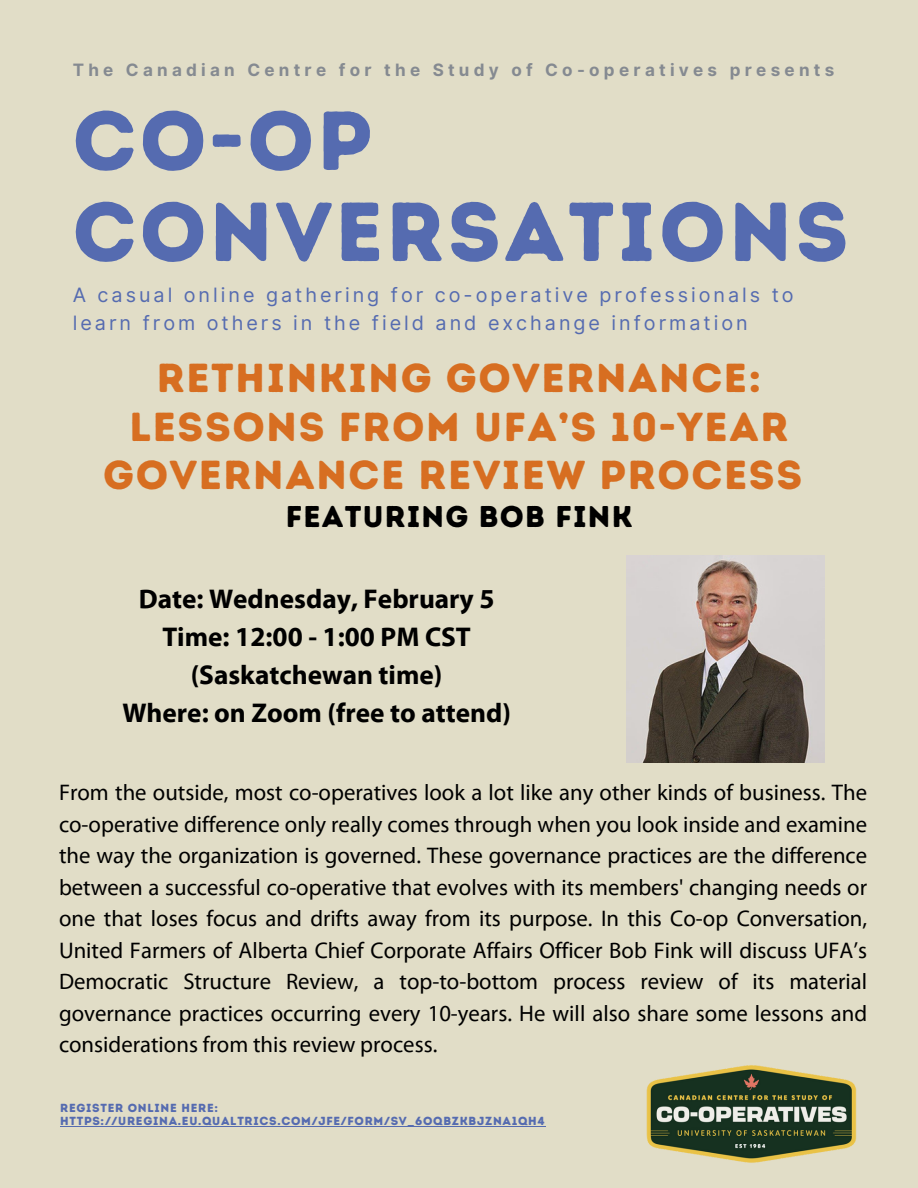
<style>
.page{position:relative;width:918px;height:1188px;background:#e1ddc7}
.page>*{position:absolute;margin:0;border:0;box-sizing:border-box;transform-origin:0 0}
.t1{font:83.4px/91.2px "Intro Rust Base";letter-spacing:.04em;color:#556bb0}
.t2{font:40.5px/48.3px "Intro Rust Base";letter-spacing:.04em;color:#d76e21;text-align:center}
.t3{font:30px "Intro Rust Base";letter-spacing:.04em;color:#000}
.t4{font:700 27.3px/37.8px "Myriad Pro";color:#000;text-align:center}
.t5{font:22.65px/31.5px "Myriad Pro";color:#000;text-align:justify}
.t6{font:19.8px/27.3px "Inter";letter-spacing:.15em;color:#556bb0}
.t7{font:700 17.1px "Inter";letter-spacing:.25em;color:#858a91}
.t8{font:11.7px/13.6px "Intro Rust Base";letter-spacing:.06em;color:#556bb0}
</style>
<div class="page">
<img style="left:646px;top:1065px;width:211px;height:98px">
<img style="left:626px;top:555px;width:198px;height:207px">
<hr style="left:60px;top:1126px;width:485px;height:1px;background:#556bb0">
<h1 class="t7" style="left:73px;top:60px;width:763px">The Canadian Centre for the Study of Co-operatives presents</h1>
<h5 class="t1" style="left:73px;top:95px;width:777px">CO-OP<br>CONVERSATIONS</h5>
<p class="t6" style="left:73px;top:282px;width:722px">A casual online gathering for co-operative professionals to learn from others in the field and exchange information</p>
<h2 class="t2" style="left:103px;top:354px;width:701px">RETHINKING GOVERNANCE:<br>LESSONS FROM UFA’S 10-YEAR<br>GOVERNANCE REVIEW PROCESS</h2>
<h2 class="t3" style="left:286px;top:499px;width:348px">FEATURING BOB FINK</h2>
<h3 class="t4" style="left:122px;top:583px;width:390px">Date: Wednesday, February 5<br>Time: 12:00 - 1:00 PM CST (Saskatchewan time)<br>Where: on Zoom (free to attend)</h3>
<p class="t5" style="left:59px;top:779px;width:810px">From the outside, most co-operatives look a lot like any other kinds of business. The co-operative difference only really comes through when you look inside and examine the way the organization is governed. These governance practices are the difference between a successful co-operative that evolves with its members' changing needs or one that loses focus and drifts away from its purpose. In this Co-op Conversation, United Farmers of Alberta Chief Corporate Affairs Officer Bob Fink will discuss UFA’s Democratic Structure Review, a top-to-bottom process review of its material governance practices occurring every 10-years. He will also share some lessons and considerations from this review process.</p>
<h4 class="t8" style="left:60px;top:1101px;width:486px">REGISTER ONLINE HERE:<br>HTTPS://UREGINA.EU.QUALTRICS.COM/JFE/FORM/SV_6OQBZKBJZNA1QH4</h4>
</div>
